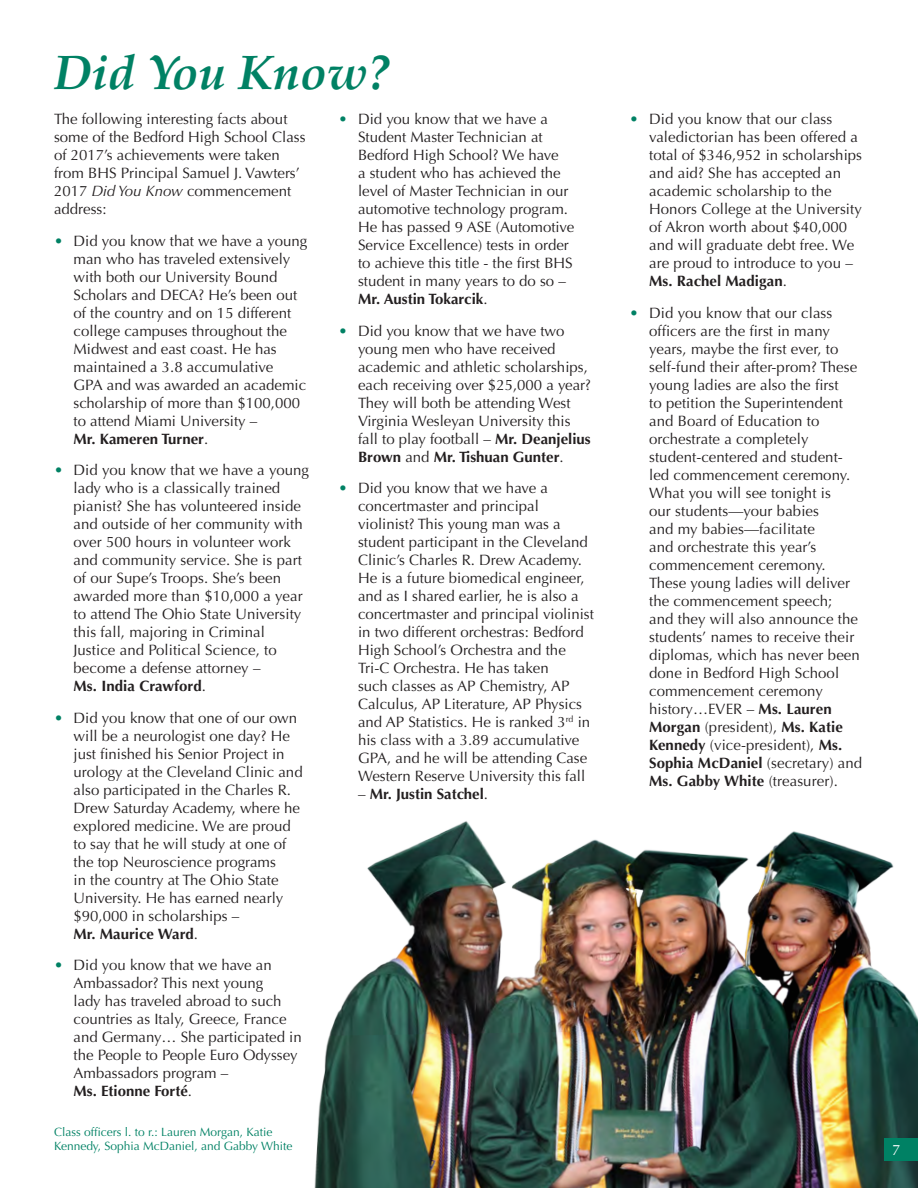
<style>
.page{position:relative;width:918px;height:1188px;background:#fff}
.page>*{position:absolute;margin:0;border:0;box-sizing:border-box;transform-origin:0 0}
.t1{font:italic 700 48.6px "Palatino";color:#008164}
.t2{font:15px/18px "Optima";color:#231f20}
.t3{font:700 15px "Optima";color:#231f20}
.t4{font:15px "Optima";color:#fff}
.t5{font:12px/13.5px "Optima";color:#008164}
.s1{font-style:italic}
.s2{color:#008164}
.s3{font-weight:700}
.s4{font-weight:400}
</style>
<div class="page">
<img style="left:314px;top:821px;width:604px;height:367px">
<div style="left:885px;top:1138px;width:33px;height:23px;background:#008164"></div>
<h1 class="t1" style="left:54px;top:44px;width:337px">Did You Know?</h1>
<p class="t2" style="left:54px;top:110px;width:253px">The following interesting facts about some of the Bedford High School Class of 2017’s achievements were taken from BHS Principal Samuel J. Vawters’<br>2017 <span class="s1">Did You Know</span> commencement address:</p>
<p class="t2" style="left:74px;top:232px;width:235px;text-indent:-20px"><span class="s2">•</span> Did you know that we have a young man who has traveled extensively with both our University Bound<br>Scholars and DECA? He’s been out of the country and on 15 different college campuses throughout the<br>Midwest and east coast. He has maintained a 3.8 accumulative<br>GPA and was awarded an academic scholarship of more than $100,000 to attend Miami University –<br><span class="s3">Mr. Kameren Turner</span>.</p>
<p class="t2" style="left:74px;top:461px;width:237px;text-indent:-20px"><span class="s2">•</span> Did you know that we have a young lady who is a classically trained pianist? She has volunteered inside and outside of her community with over 500 hours in volunteer work and community service. She is part of our Supe’s Troops. She’s been awarded more than $10,000 a year to attend The Ohio State University this fall, majoring in Criminal<br>Justice and Political Science, to become a defense attorney –<br><span class="s3">Ms. India Crawford</span>.</p>
<p class="t2" style="left:74px;top:709px;width:231px;text-indent:-19px"><span class="s2">•</span> Did you know that one of our own will be a neurologist one day? He just finished his Senior Project in urology at the Cleveland Clinic and also participated in the Charles R.<br>Drew Saturday Academy, where he explored medicine. We are proud to say that he will study at one of the top Neuroscience programs<br>in the country at The Ohio State<br>University. He has earned nearly $90,000 in scholarships –<br><span class="s3">Mr. Maurice Ward</span>.</p>
<p class="t2" style="left:74px;top:956px;width:230px;text-indent:-20px"><span class="s2">•</span> Did you know that we have an<br>Ambassador? This next young<br>lady has traveled abroad to such countries as Italy, Greece, France and Germany… She participated in the People to People Euro Odyssey<br>Ambassadors program –<br><span class="s3">Ms. Etionne Forté</span>.</p>
<p class="t5" style="left:54px;top:1126px;width:240px">Class officers l. to r.: Lauren Morgan, Katie<br>Kennedy, Sophia McDaniel, and Gabby White</p>
<p class="t2" style="left:358px;top:110px;width:218px;text-indent:-20px"><span class="s2">•</span> Did you know that we have a<br>Student Master Technician at<br>Bedford High School? We have<br>a student who has achieved the level of Master Technician in our automotive technology program.<br>He has passed 9 ASE (Automotive<br>Service Excellence) tests in order to achieve this title - the first BHS student in many years to do so –<br><span class="s3">Mr. Austin Tokarcik</span>.</p>
<p class="t2" style="left:358px;top:322px;width:235px;text-indent:-19px"><span class="s2">•</span> Did you know that we have two young men who have received academic and athletic scholarships, each receiving over $25,000 a year?<br>They will both be attending West<br>Virginia Wesleyan University this fall to play football – <span class="s3">Mr. Deanjelius<br>Brown</span> and <span class="s3">Mr. Tishuan Gunter</span>.</p>
<p class="t2" style="left:358px;top:479px;width:237px;text-indent:-19px"><span class="s2">•</span> Did you know that we have a concertmaster and principal violinist? This young man was a student participant in the Cleveland Clinic’s Charles R. Drew Academy.<br>He is a future biomedical engineer, and as I shared earlier, he is also a concertmaster and principal violinist in two different orchestras: Bedford High School’s Orchestra and the Tri-C Orchestra. He has taken<br>such classes as AP Chemistry, AP Calculus, AP Literature, AP Physics and AP Statistics. He is ranked 3<sup>rd</sup> in his class with a 3.89 accumulative GPA, and he will be attending Case Western Reserve University this fall</p>
<p class="t3" style="left:358px;top:785px;width:132px"><span class="s4">–</span> Mr. Justin Satchel<span class="s4">.</span></p>
<p class="t2" style="left:649px;top:110px;width:215px;text-indent:-20px"><span class="s2">•</span> Did you know that our class valedictorian has been offered a total of $346,952 in scholarships and aid? She has accepted an academic scholarship to the<br>Honors College at the University of Akron worth about $40,000 and will graduate debt free. We are proud to introduce to you –<br><span class="s3">Ms. Rachel Madigan</span>.</p>
<p class="t2" style="left:649px;top:304px;width:215px;text-indent:-20px"><span class="s2">•</span> Did you know that our class officers are the first in many years, maybe the first ever, to self-fund their after-prom? These young ladies are also the first<br>to petition the Superintendent and Board of Education to orchestrate a completely student-centered and student&shy;led commencement ceremony.<br>What you will see tonight is<br>our students—your babies<br>and my babies—facilitate<br>and orchestrate this year’s commencement ceremony.<br>These young ladies will deliver the commencement speech;<br>and they will also announce the students’ names to receive their diplomas, which has never been done in Bedford High School commencement ceremony history…EVER – <span class="s3">Ms. Lauren<br>Morgan</span> (president), <span class="s3">Ms. Katie<br>Kennedy</span> (vice-president), <span class="s3">Ms.<br>Sophia McDaniel</span> (secretary) and<br><span class="s3">Ms. Gabby White</span> (treasurer).</p>
<p class="t4" style="left:892px;top:1141px;width:10px">7</p>
</div>
